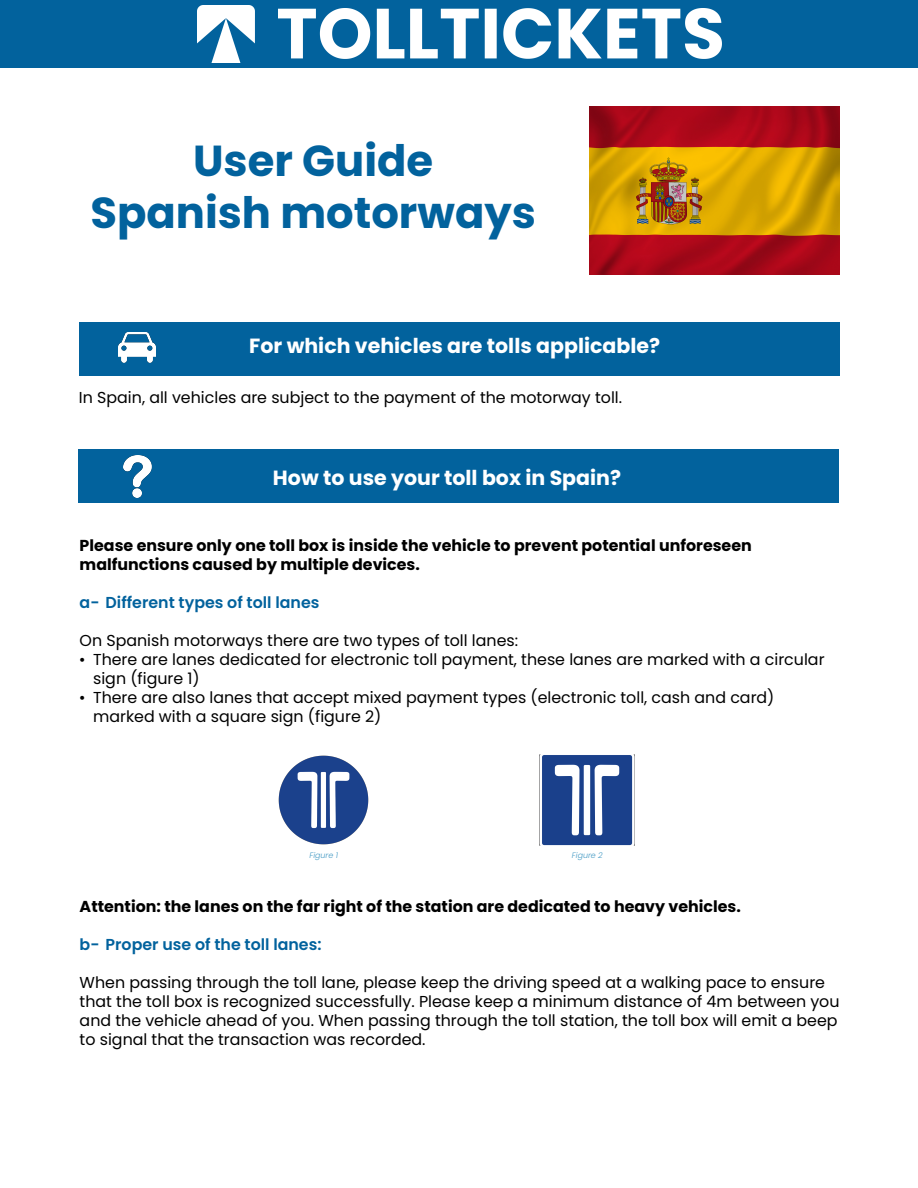
<style>
.page{position:relative;width:918px;height:1188px;background:#fff}
.page>*{position:absolute;margin:0;border:0;box-sizing:border-box;transform-origin:0 0}
.t1{font:700 43.35px/51.9px "Poppins";color:#02629d;text-align:center}
.t2{font:700 20.55px "Poppins";color:#fff}
.t3{font:15.9px/19px "Poppins";color:#000}
.t4{font:700 15.9px/19px "Poppins";color:#000}
.t5{font:600 15.9px "Poppins";color:#02629d}
.t6{font:italic 300 7.95px "Poppins";color:#449ac4}
.s1{font-family:"Times New Roman"}
</style>
<div class="page">
<div style="left:0;top:0;width:918px;height:67px;background:#02629d"></div>
<img style="left:278px;top:9px;width:443px;height:50px">
<img style="left:197px;top:5px;width:57px;height:57px">
<div style="left:79px;top:322px;width:760px;height:54px;background:#02629d"></div>
<img style="left:119px;top:333px;width:37px;height:30px">
<div style="left:78px;top:449px;width:761px;height:54px;background:#02629d"></div>
<img style="left:123px;top:455px;width:28px;height:42px">
<img style="left:278px;top:755px;width:91px;height:90px">
<img style="left:540px;top:754px;width:95px;height:92px">
<img style="left:589px;top:107px;width:251px;height:167px">
<h1 class="t1" style="left:90px;top:135px;width:447px">User Guide<br>Spanish motorways</h1>
<p class="t2" style="left:249px;top:334px;width:412px">For which vehicles are tolls applicable?</p>
<p class="t3" style="left:79px;top:388px;width:545px">In Spain, all vehicles are subject to the payment of the motorway toll.</p>
<p class="t2" style="left:273px;top:466px;width:350px">How to use your toll box in Spain?</p>
<p class="t4" style="left:80px;top:536px;width:674px">Please ensure only one toll box is inside the vehicle to prevent potential unforeseen malfunctions caused by multiple devices.</p>
<p class="t5" style="left:80px;top:593px;width:241px">a- Different types of toll lanes</p>
<p class="t3" style="left:80px;top:631px;width:440px">On Spanish motorways there are two types of toll lanes:</p>
<p class="t3" style="left:93px;top:650px;width:733px;text-indent:-13px"><span class="s1">•</span> There are lanes dedicated for electronic toll payment, these lanes are marked with a circular sign (figure 1)</p>
<p class="t3" style="left:93px;top:688px;width:683px;text-indent:-13px"><span class="s1">•</span> There are also lanes that accept mixed payment types (electronic toll, cash and card) marked with a square sign (figure 2)</p>
<p class="t6" style="left:309px;top:850px;width:30px">Figure 1</p>
<p class="t6" style="left:572px;top:850px;width:32px">Figure 2</p>
<p class="t4" style="left:80px;top:897px;width:663px">Attention: the lanes on the far right of the station are dedicated to heavy vehicles.</p>
<p class="t5" style="left:80px;top:935px;width:243px">b- Proper use of the toll lanes:</p>
<p class="t3" style="left:80px;top:973px;width:761px">When passing through the toll lane, please keep the driving speed at a walking pace to ensure that the toll box is recognized successfully. Please keep a minimum distance of 4m between you and the vehicle ahead of you. When passing through the toll station, the toll box will emit a beep to signal that the transaction was recorded.</p>
</div>
